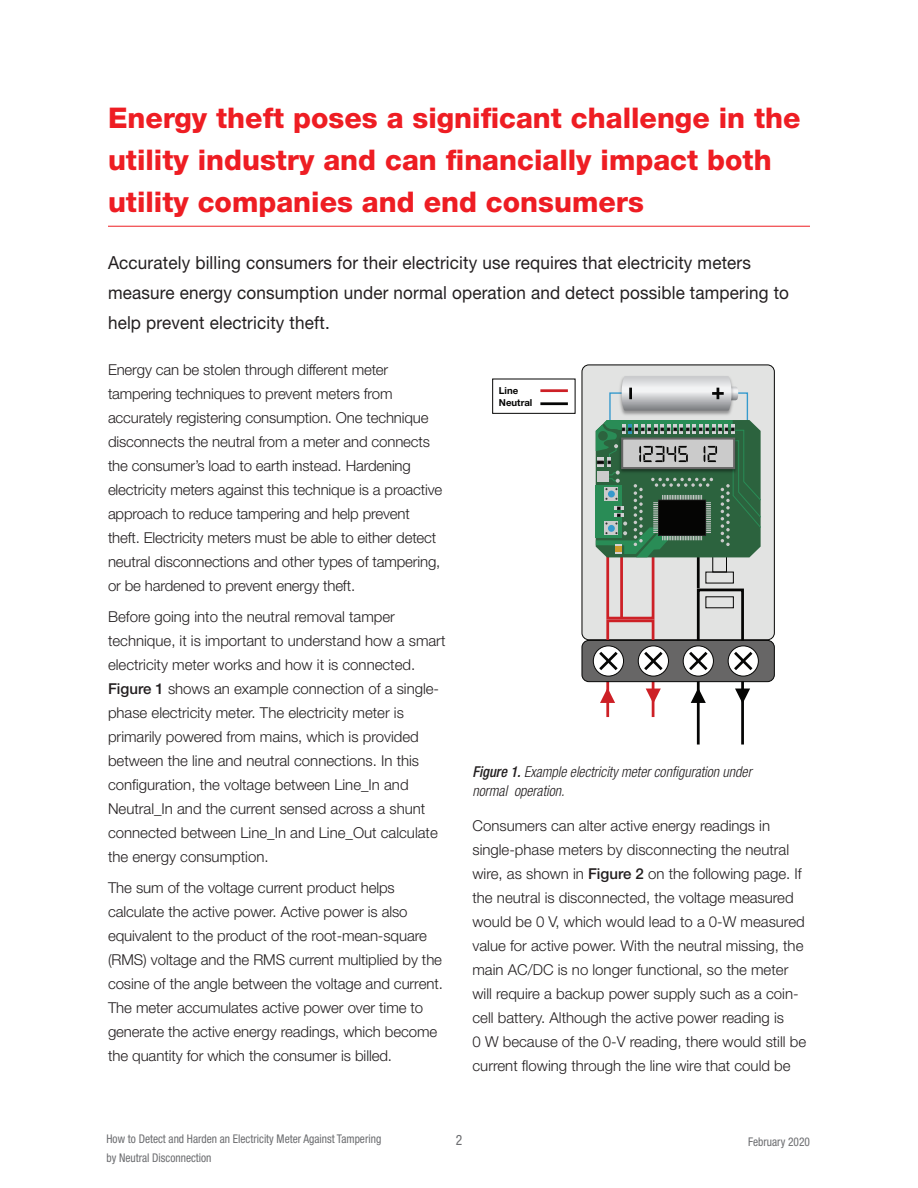
<style>
.page{position:relative;width:918px;height:1188px;background:#fff}
.page>*{position:absolute;margin:0;border:0;box-sizing:border-box;transform-origin:0 0}
.t1{font:800 28.5px/42px "Helvetica Neue LT Std";color:#ee1d23}
.t2{font:18px/30px "Helvetica Neue LT Std";letter-spacing:.01em;color:#231f20;scale:.95 1}
.t3{font:300 15px/24px "Helvetica Neue LT Std";color:#231f20}
.t4{font:italic 300 condensed 15px/18.8px "Helvetica Neue LT Std";color:#231f20;scale:.95 1}
.t5{font:condensed 14.25px "Helvetica Neue LT Std";color:#6c6d70;scale:.95 1}
.t6{font:condensed 12px/18.8px "Helvetica Neue LT Std";color:#6c6d70;scale:.95 1}
.t7{font:700 9.6px/12.3px "Helvetica Neue LT Std";color:#050504}
.s1{font-weight:500}
</style>
<div class="page">
<hr style="left:108px;top:226px;width:702px;height:1px;background:#ee1d23">
<div style="left:582px;top:365px;width:192px;height:275px;background:#e2e3e2;border-radius:7px"></div>
<div style="left:582px;top:365px;width:193px;height:275px;border:1px solid #050504;border-radius:7px"></div>
<div style="left:697px;top:589px;width:47px;height:157px;border:3px solid #050504"></div>
<svg style="left:691px;top:688px;width:15px;height:15px"></svg>
<svg style="left:735px;top:689px;width:15px;height:15px"></svg>
<div style="left:606px;top:619px;width:48px;height:99px;border:3px solid #cd2026"></div>
<svg style="left:600px;top:688px;width:15px;height:15px"></svg>
<svg style="left:646px;top:689px;width:15px;height:15px"></svg>
<div style="left:492px;top:379px;width:83px;height:35px;border:1px solid #050504"></div>
<hr style="left:540px;top:402px;width:28px;height:3px;background:#050504">
<hr style="left:540px;top:389px;width:28px;height:3px;background:#cd2026">
<div style="left:582px;top:640px;width:192px;height:42px;background:#676666;border-radius:7px"></div>
<div style="left:582px;top:640px;width:193px;height:42px;border:1px solid #050504;border-radius:7px"></div>
<div style="left:609px;top:392px;width:139px;height:43px;border:1px solid #359acd"></div>
<div style="left:706px;top:572px;width:28px;height:11px;border:1px solid #050504"></div>
<div style="left:712px;top:555px;width:15px;height:17px;border:1px solid #050504"></div>
<img style="left:617px;top:380px;width:114px;height:35px">
<svg style="left:622px;top:376px;width:116px;height:35px"></svg>
<svg style="left:593px;top:646px;width:31px;height:30px"></svg>
<div style="left:593px;top:646px;width:31px;height:30px;border:1px solid #050504;border-radius:50%"></div>
<svg style="left:596px;top:649px;width:25px;height:24px"></svg>
<svg style="left:638px;top:646px;width:30px;height:30px"></svg>
<div style="left:638px;top:646px;width:31px;height:30px;border:1px solid #050504;border-radius:50%"></div>
<svg style="left:641px;top:649px;width:25px;height:24px"></svg>
<svg style="left:683px;top:646px;width:30px;height:30px"></svg>
<div style="left:683px;top:646px;width:31px;height:30px;border:1px solid #050504;border-radius:50%"></div>
<svg style="left:686px;top:649px;width:24px;height:24px"></svg>
<svg style="left:728px;top:646px;width:30px;height:30px"></svg>
<div style="left:728px;top:646px;width:31px;height:30px;border:1px solid #050504;border-radius:50%"></div>
<svg style="left:731px;top:649px;width:24px;height:24px"></svg>
<div style="left:606px;top:555px;width:48px;height:64px;border:3px solid #cd2026"></div>
<hr style="left:620px;top:556px;width:3px;height:62px;background:#cd2026">
<hr style="left:697px;top:554px;width:3px;height:34px;background:#050504">
<svg style="left:596px;top:420px;width:165px;height:137px;background:#4c765c"></svg>
<h1 class="t1" style="left:108px;top:97px;width:694px">Energy theft poses a significant challenge in the utility industry and can financially impact both utility companies and end consumers</h1>
<p class="t2" style="left:108px;top:248px;width:718px">Accurately billing consumers for their electricity use requires that electricity meters measure energy consumption under normal operation and detect possible tampering to help prevent electricity theft.</p>
<p class="t3" style="left:108px;top:358px;width:336px">Energy can be stolen through different meter tampering techniques to prevent meters from accurately registering consumption. One technique disconnects the neutral from a meter and connects the consumer’s load to earth instead. Hardening electricity meters against this technique is a proactive approach to reduce tampering and help prevent theft. Electricity meters must be able to either detect neutral disconnections and other types of tampering, or be hardened to prevent energy theft.</p>
<p class="t3" style="left:108px;top:604px;width:339px">Before going into the neutral removal tamper technique, it is important to understand how a smart electricity meter works and how it is connected.<br><span class="s1">Figure 1</span> shows an example connection of a single&shy;phase electricity meter. The electricity meter is primarily powered from mains, which is provided between the line and neutral connections. In this configuration, the voltage between Line_In and Neutral_In and the current sensed across a shunt connected between Line_In and Line_Out calculate the energy consumption.</p>
<p class="t3" style="left:108px;top:875px;width:336px">The sum of the voltage current product helps calculate the active power. Active power is also equivalent to the product of the root-mean-square (RMS) voltage and the RMS current multiplied by the cosine of the angle between the voltage and current.<br>The meter accumulates active power over time to generate the active energy readings, which become the quantity for which the consumer is billed.</p>
<p class="t7" style="left:499px;top:384px;width:35px">Line<br>Neutral</p>
<p class="t4" style="left:472px;top:763px;width:295px"><span class="s1">Figure 1.</span> Example electricity meter configuration under normal operation.</p>
<p class="t3" style="left:472px;top:814px;width:335px">Consumers can alter active energy readings in single-phase meters by disconnecting the neutral wire, as shown in <span class="s1">Figure 2</span> on the following page. If the neutral is disconnected, the voltage measured would be 0 V, which would lead to a 0-W measured value for active power. With the neutral missing, the main AC/DC is no longer functional, so the meter will require a backup power supply such as a coin&shy;cell battery. Although the active power reading is<br>0 W because of the 0-V reading, there would still be current flowing through the line wire that could be</p>
<p class="t6" style="left:106px;top:1130px;width:291px">How to Detect and Harden an Electricity Meter Against Tampering by Neutral Disconnection</p>
<p class="t5" style="left:456px;top:1132px;width:8px">2</p>
<p class="t6" style="left:748px;top:1133px;width:66px">February 2020</p>
</div>
